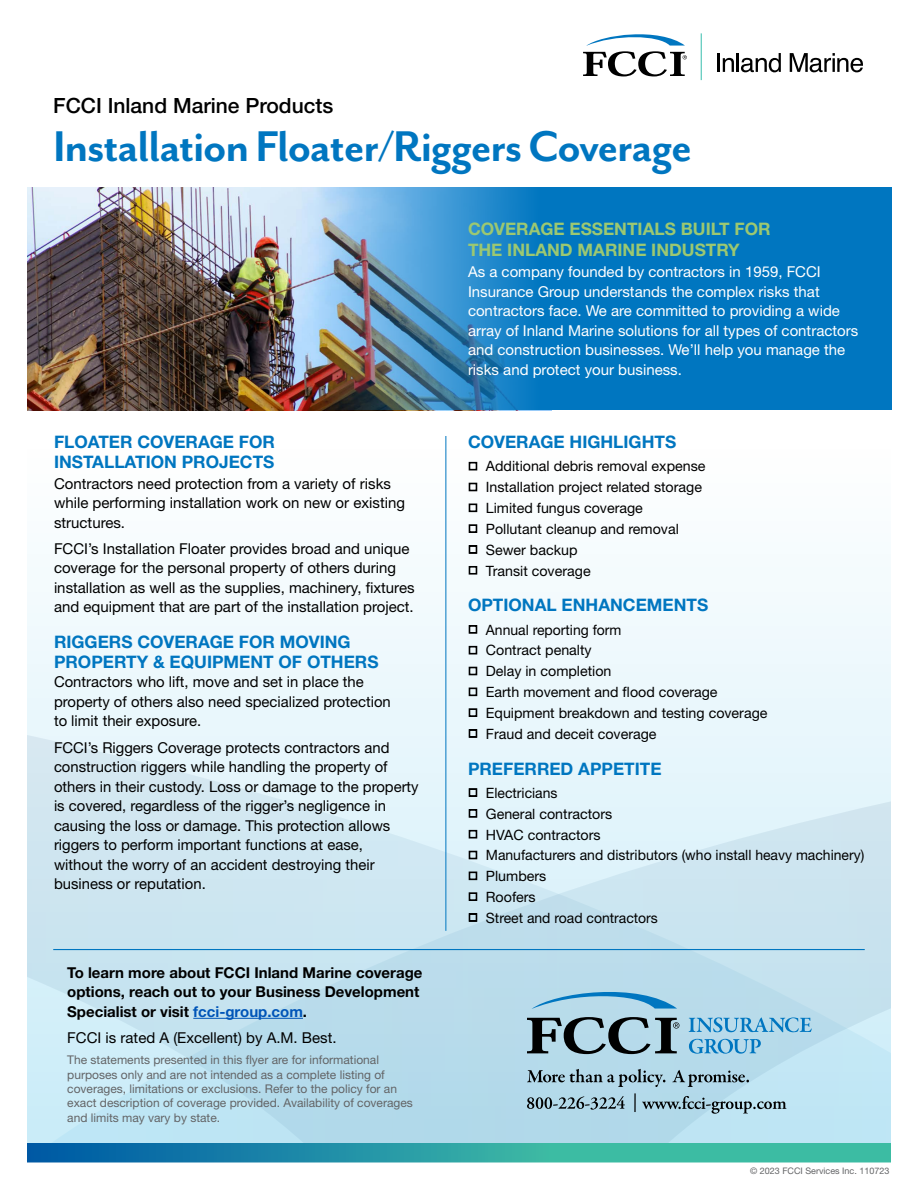
<style>
.page{position:relative;width:918px;height:1188px;background:#fff}
.page>*{position:absolute;margin:0;border:0;box-sizing:border-box;transform-origin:0 0}
.t1{font:700 49.5px "Mr Eaves San OT";letter-spacing:-.025em;color:#0076c0}
.t2{font:500 21px "Helvetica Neue LT Std";color:#000}
.t3{font:700 17.25px/19.5px "Helvetica Neue LT Std";color:#0076c0}
.t4{font:700 17.25px/21px "Helvetica Neue LT Std";color:#9cc871}
.t5{font:15px/19.5px "Helvetica Neue LT Std";color:#000}
.t6{font:15px/19.5px "Helvetica Neue LT Std";color:#fff}
.t7{font:700 15px/19.5px "Helvetica Neue LT Std";color:#000}
.t8{font:14.25px "Helvetica Neue LT Std";color:#000}
.t9{font:12px/14.4px "Helvetica Neue LT Std";color:#636466}
.t10{font:9px "Helvetica Neue LT Std";color:#636466}
.s1{color:#0055b8}
.s2{font-family:"Arial";font-size:16.5px}
</style>
<div class="page">
<div style="left:27px;top:86px;width:864px;height:1075px;background:linear-gradient(to right,#f6fbfc,#f7fcfe)"></div>
<svg style="left:27px;top:735px;width:864px;height:408px;background:#cbe6f2"></svg>
<svg style="left:27px;top:1143px;width:864px;height:19px;background:#289ca4"></svg>
<img style="left:27px;top:188px;width:110px;height:222px">
<img style="left:137px;top:188px;width:755px;height:222px">
<svg style="left:583px;top:34px;width:104px;height:42px"></svg>
<hr style="left:717px;top:53px;width:3px;height:19px;background:#000">
<svg style="left:723px;top:58px;width:11px;height:14px"></svg>
<hr style="left:736px;top:53px;width:3px;height:19px;background:#000">
<svg style="left:741px;top:53px;width:40px;height:19px"></svg>
<svg style="left:790px;top:53px;width:73px;height:19px"></svg>
<hr style="left:701px;top:33px;width:1px;height:47px;background:#36bead">
<hr style="left:446px;top:436px;width:1px;height:495px;background:#0076c0">
<hr style="left:53px;top:949px;width:812px;height:1px;background:#0076c0">
<hr style="left:193px;top:1018px;width:110px;height:1px;background:#0055b8">
<svg style="left:531px;top:981px;width:146px;height:28px;background:#9bcbe3"></svg>
<svg style="left:527px;top:1017px;width:152px;height:37px;background:#768d97"></svg>
<svg style="left:689px;top:1017px;width:123px;height:15px;background:#7cbadc"></svg>
<svg style="left:689px;top:1039px;width:72px;height:15px"></svg>
<svg style="left:527px;top:1069px;width:138px;height:18px;background:#8fadbb"></svg>
<svg style="left:672px;top:1070px;width:77px;height:17px"></svg>
<svg style="left:527px;top:1096px;width:98px;height:14px"></svg>
<svg style="left:642px;top:1096px;width:145px;height:18px;background:#95b4c0"></svg>
<svg style="left:634px;top:1093px;width:2px;height:19px"></svg>
<h2 class="t2" style="left:53px;top:93px;width:282px">FCCI Inland Marine Products</h2>
<h1 class="t1" style="left:53px;top:119px;width:640px">Installation Floater/Riggers Coverage</h1>
<p class="t3" style="left:54px;top:432px;width:223px">FLOATER COVERAGE FOR<br>INSTALLATION PROJECTS</p>
<p class="t5" style="left:54px;top:473px;width:353px">Contractors need protection from a variety of risks while performing installation work on new or existing structures.</p>
<p class="t5" style="left:54px;top:539px;width:362px">FCCI’s Installation Floater provides broad and unique coverage for the personal property of others during installation as well as the supplies, machinery, fixtures and equipment that are part of the installation project.</p>
<p class="t3" style="left:54px;top:632px;width:326px">RIGGERS COVERAGE FOR MOVING<br>PROPERTY &amp; EQUIPMENT OF OTHERS</p>
<p class="t5" style="left:54px;top:672px;width:338px">Contractors who lift, move and set in place the property of others also need specialized protection to limit their exposure.</p>
<p class="t5" style="left:54px;top:737px;width:366px">FCCI’s Riggers Coverage protects contractors and construction riggers while handling the property of others in their custody. Loss or damage to the property is covered, regardless of the rigger’s negligence in causing the loss or damage. This protection allows riggers to perform important functions at ease,<br>without the worry of an accident destroying their business or reputation.</p>
<p class="t7" style="left:67px;top:962px;width:357px">To learn more about FCCI Inland Marine coverage options, reach out to your Business Development<br>Specialist or visit <span class="s1">fcci-group.com</span>.</p>
<p class="t5" style="left:67px;top:1028px;width:271px">FCCI is rated A (Excellent) by A.M. Best.</p>
<p class="t9" style="left:67px;top:1053px;width:347px">The statements presented in this flyer are for informational purposes only and are not intended as a complete listing of coverages, limitations or exclusions. Refer to the policy for an exact description of coverage provided. Availability of coverages and limits may vary by state.</p>
<p class="t4" style="left:468px;top:218px;width:304px">COVERAGE ESSENTIALS BUILT FOR<br>THE INLAND MARINE INDUSTRY</p>
<p class="t6" style="left:468px;top:262px;width:392px">As a company founded by contractors in 1959, FCCI Insurance Group understands the complex risks that contractors face. We are committed to providing a wide array of Inland Marine solutions for all types of contractors and construction businesses. We’ll help you manage the risks and protect your business.</p>
<p class="t3" style="left:468px;top:432px;width:210px">COVERAGE HIGHLIGHTS</p>
<p class="t8" style="left:468px;top:458px;width:239px"><span class="s2">□</span> Additional debris removal expense</p>
<p class="t8" style="left:468px;top:479px;width:236px"><span class="s2">□</span> Installation project related storage</p>
<p class="t8" style="left:468px;top:500px;width:176px"><span class="s2">□</span> Limited fungus coverage</p>
<p class="t8" style="left:468px;top:520px;width:212px"><span class="s2">□</span> Pollutant cleanup and removal</p>
<p class="t8" style="left:468px;top:541px;width:111px"><span class="s2">□</span> Sewer backup</p>
<p class="t8" style="left:468px;top:562px;width:124px"><span class="s2">□</span> Transit coverage</p>
<p class="t3" style="left:468px;top:595px;width:242px">OPTIONAL ENHANCEMENTS</p>
<p class="t8" style="left:468px;top:621px;width:155px"><span class="s2">□</span> Annual reporting form</p>
<p class="t8" style="left:468px;top:642px;width:125px"><span class="s2">□</span> Contract penalty</p>
<p class="t8" style="left:468px;top:663px;width:145px"><span class="s2">□</span> Delay in completion</p>
<p class="t8" style="left:468px;top:684px;width:251px"><span class="s2">□</span> Earth movement and flood coverage</p>
<p class="t8" style="left:468px;top:704px;width:301px"><span class="s2">□</span> Equipment breakdown and testing coverage</p>
<p class="t8" style="left:468px;top:725px;width:190px"><span class="s2">□</span> Fraud and deceit coverage</p>
<p class="t3" style="left:468px;top:758px;width:195px">PREFERRED APPETITE</p>
<p class="t8" style="left:468px;top:784px;width:91px"><span class="s2">□</span> Electricians</p>
<p class="t8" style="left:468px;top:805px;width:146px"><span class="s2">□</span> General contractors</p>
<p class="t8" style="left:468px;top:826px;width:134px"><span class="s2">□</span> HVAC contractors</p>
<p class="t8" style="left:468px;top:847px;width:398px"><span class="s2">□</span> Manufacturers and distributors (who install heavy machinery)</p>
<p class="t8" style="left:468px;top:868px;width:80px"><span class="s2">□</span> Plumbers</p>
<p class="t8" style="left:468px;top:888px;width:69px"><span class="s2">□</span> Roofers</p>
<p class="t8" style="left:468px;top:909px;width:191px"><span class="s2">□</span> Street and road contractors</p>
<p class="t10" style="left:750px;top:1165px;width:141px">© 2023 FCCI Services Inc. 110723</p>
</div>
